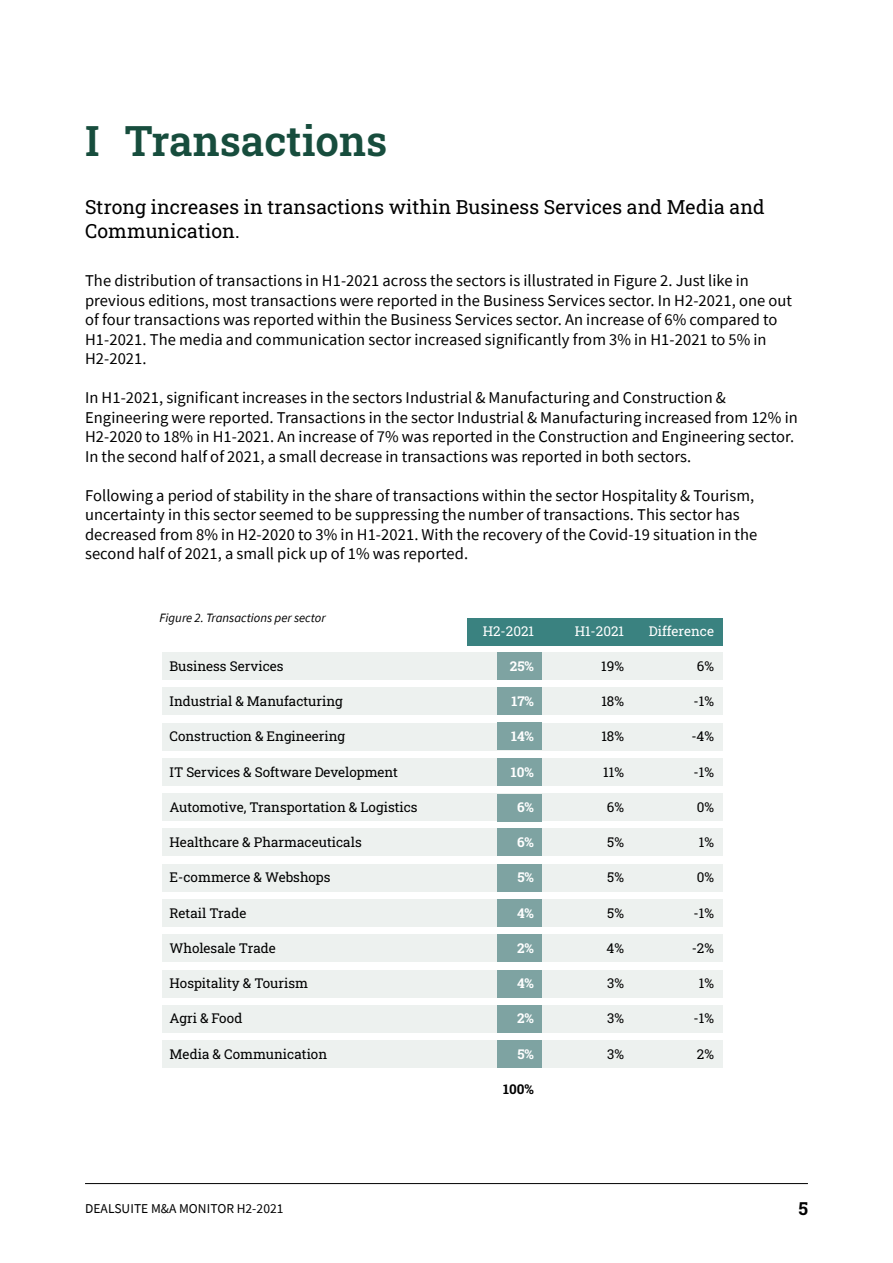
<style>
.page{position:relative;width:893px;height:1263px;background:#fff}
.page>*{position:absolute;margin:0;border:0;box-sizing:border-box;transform-origin:0 0}
.Kop_Helvetica{font:600 42px "Roboto Slab";color:#174d3d}
.Brood{font:19.5px/24px "Roboto Slab";letter-spacing:.005em;color:#000}
.Brood-2{font:700 18px "Roboto Slab";color:#000}
.OB-Brood{font:16.5px/19.5px "Source Sans Pro";letter-spacing:.005em;color:#000}
.Kader{font:13.5px "Roboto Slab";color:#000}
.Kader-2{font:700 13.5px "Roboto Slab";color:#fff}
.Brood-3{font:13.5px "Source Sans Pro";letter-spacing:.005em;color:#000}
.Kader-3{font:13.5px "Roboto Slab";color:#fff}
.Kader-4{font:700 13.5px "Roboto Slab";color:#000}
.OB_bijschrift{font:italic 12.75px "Source Sans Pro";color:#000}
</style>
<div class="page">
<div style="left:468px;top:618px;width:255px;height:28px;background:#3a8280"></div>
<div style="left:163px;top:652px;width:560px;height:27px;background:#edf1ef"></div>
<div style="left:163px;top:688px;width:560px;height:27px;background:#edf1ef"></div>
<div style="left:163px;top:723px;width:560px;height:27px;background:#edf1ef"></div>
<div style="left:163px;top:758px;width:560px;height:27px;background:#edf1ef"></div>
<div style="left:163px;top:793px;width:560px;height:28px;background:#edf1ef"></div>
<div style="left:163px;top:829px;width:560px;height:27px;background:#edf1ef"></div>
<div style="left:163px;top:864px;width:560px;height:27px;background:#edf1ef"></div>
<div style="left:163px;top:899px;width:560px;height:28px;background:#edf1ef"></div>
<div style="left:163px;top:935px;width:560px;height:27px;background:#edf1ef"></div>
<div style="left:163px;top:970px;width:560px;height:27px;background:#edf1ef"></div>
<div style="left:163px;top:1005px;width:560px;height:28px;background:#edf1ef"></div>
<div style="left:163px;top:1041px;width:560px;height:27px;background:#edf1ef"></div>
<div style="left:497px;top:652px;width:45px;height:27px;background:#7ea3a2"></div>
<div style="left:497px;top:687px;width:45px;height:28px;background:#7ea3a2"></div>
<div style="left:497px;top:722px;width:45px;height:28px;background:#7ea3a2"></div>
<div style="left:497px;top:758px;width:45px;height:27px;background:#7ea3a2"></div>
<div style="left:497px;top:794px;width:45px;height:27px;background:#7ea3a2"></div>
<div style="left:497px;top:829px;width:45px;height:27px;background:#7ea3a2"></div>
<div style="left:497px;top:864px;width:45px;height:27px;background:#7ea3a2"></div>
<div style="left:497px;top:899px;width:45px;height:28px;background:#7ea3a2"></div>
<div style="left:497px;top:935px;width:45px;height:27px;background:#7ea3a2"></div>
<div style="left:497px;top:970px;width:45px;height:27px;background:#7ea3a2"></div>
<div style="left:497px;top:1005px;width:45px;height:28px;background:#7ea3a2"></div>
<div style="left:497px;top:1041px;width:45px;height:27px;background:#7ea3a2"></div>
<hr style="left:85px;top:1183px;width:723px;height:1px;background:#000">
<p class="Kop_Helvetica" style="left:85px;top:112px;width:304px">I Transactions</p>
<p class="Brood" style="left:85px;top:194px;width:681px">Strong increases in transactions within Business Services and Media and<br>Communication.</p>
<p class="OB-Brood" style="left:85px;top:271px;width:709px">The distribution of transactions in H1-2021 across the sectors is illustrated in Figure 2. Just like in previous editions, most transactions were reported in the Business Services sector. In H2-2021, one out of four transactions was reported within the Business Services sector. An increase of 6% compared to H1-2021. The media and communication sector increased significantly from 3% in H1-2021 to 5% in H2-2021.</p>
<p class="OB-Brood" style="left:85px;top:388px;width:714px">In H1-2021, significant increases in the sectors Industrial &amp; Manufacturing and Construction &amp; Engineering were reported. Transactions in the sector Industrial &amp; Manufacturing increased from 12% in H2-2020 to 18% in H1-2021. An increase of 7% was reported in the Construction and Engineering sector.<br>In the second half of 2021, a small decrease in transactions was reported in both sectors.</p>
<p class="OB-Brood" style="left:85px;top:485px;width:674px">Following a period of stability in the share of transactions within the sector Hospitality &amp; Tourism, uncertainty in this sector seemed to be suppressing the number of transactions. This sector has decreased from 8% in H2-2020 to 3% in H1-2021. With the recovery of the Covid-19 situation in the second half of 2021, a small pick up of 1% was reported.</p>
<p class="OB_bijschrift" style="left:159px;top:610px;width:168px">Figure 2. Transactions per sector</p>
<p class="Kader-3" style="left:483px;top:621px;width:53px">H2-2021</p>
<p class="Kader-3" style="left:575px;top:621px;width:51px">H1-2021</p>
<p class="Kader-3" style="left:649px;top:621px;width:67px">Difference</p>
<p class="Kader" style="left:170px;top:657px;width:116px">Business Services</p>
<p class="Kader-2" style="left:510px;top:657px;width:26px">25%</p>
<p class="Kader" style="left:601px;top:657px;width:24px">19%</p>
<p class="Kader" style="left:697px;top:657px;width:19px">6%</p>
<p class="Kader" style="left:170px;top:692px;width:175px">Industrial &amp; Manufacturing</p>
<p class="Kader-2" style="left:511px;top:692px;width:24px">17%</p>
<p class="Kader" style="left:601px;top:692px;width:24px">18%</p>
<p class="Kader" style="left:694px;top:692px;width:22px">-1%</p>
<p class="Kader" style="left:170px;top:727px;width:177px">Construction &amp; Engineering</p>
<p class="Kader-2" style="left:511px;top:727px;width:25px">14%</p>
<p class="Kader" style="left:601px;top:727px;width:24px">18%</p>
<p class="Kader" style="left:691px;top:727px;width:24px">-4%</p>
<p class="Kader" style="left:170px;top:762px;width:230px">IT Services &amp; Software Development</p>
<p class="Kader-2" style="left:511px;top:762px;width:25px">10%</p>
<p class="Kader" style="left:603px;top:762px;width:22px">11%</p>
<p class="Kader" style="left:694px;top:762px;width:22px">-1%</p>
<p class="Kader" style="left:170px;top:798px;width:250px">Automotive, Transportation &amp; Logistics</p>
<p class="Kader-2" style="left:517px;top:798px;width:18px">6%</p>
<p class="Kader" style="left:607px;top:798px;width:19px">6%</p>
<p class="Kader" style="left:697px;top:798px;width:19px">0%</p>
<p class="Kader" style="left:170px;top:833px;width:194px">Healthcare &amp; Pharmaceuticals</p>
<p class="Kader-2" style="left:517px;top:833px;width:18px">6%</p>
<p class="Kader" style="left:607px;top:833px;width:18px">5%</p>
<p class="Kader" style="left:699px;top:833px;width:17px">1%</p>
<p class="Kader" style="left:170px;top:868px;width:163px">E-commerce &amp; Webshops</p>
<p class="Kader-2" style="left:517px;top:868px;width:18px">5%</p>
<p class="Kader" style="left:607px;top:868px;width:18px">5%</p>
<p class="Kader" style="left:697px;top:868px;width:19px">0%</p>
<p class="Kader" style="left:170px;top:903px;width:78px">Retail Trade</p>
<p class="Kader-2" style="left:517px;top:903px;width:19px">4%</p>
<p class="Kader" style="left:607px;top:903px;width:18px">5%</p>
<p class="Kader" style="left:694px;top:903px;width:22px">-1%</p>
<p class="Kader" style="left:170px;top:939px;width:108px">Wholesale Trade</p>
<p class="Kader-2" style="left:517px;top:939px;width:18px">2%</p>
<p class="Kader" style="left:607px;top:939px;width:19px">4%</p>
<p class="Kader" style="left:692px;top:939px;width:24px">-2%</p>
<p class="Kader" style="left:170px;top:974px;width:140px">Hospitality &amp; Tourism</p>
<p class="Kader-2" style="left:517px;top:974px;width:19px">4%</p>
<p class="Kader" style="left:607px;top:974px;width:18px">3%</p>
<p class="Kader" style="left:699px;top:974px;width:17px">1%</p>
<p class="Kader" style="left:170px;top:1009px;width:74px">Agri &amp; Food</p>
<p class="Kader-2" style="left:517px;top:1009px;width:18px">2%</p>
<p class="Kader" style="left:607px;top:1009px;width:18px">3%</p>
<p class="Kader" style="left:694px;top:1009px;width:22px">-1%</p>
<p class="Kader" style="left:170px;top:1044px;width:159px">Media &amp; Communication</p>
<p class="Kader-2" style="left:517px;top:1044px;width:18px">5%</p>
<p class="Kader" style="left:607px;top:1044px;width:18px">3%</p>
<p class="Kader" style="left:697px;top:1044px;width:19px">2%</p>
<p class="Kader-4" style="left:503px;top:1080px;width:32px">100%</p>
<p class="Brood-3" style="left:85px;top:1200px;width:200px">DEALSUITE M&amp;A MONITOR H2-2021</p>
<p class="Brood-2" style="left:798px;top:1196px;width:11px">5</p>
</div>
